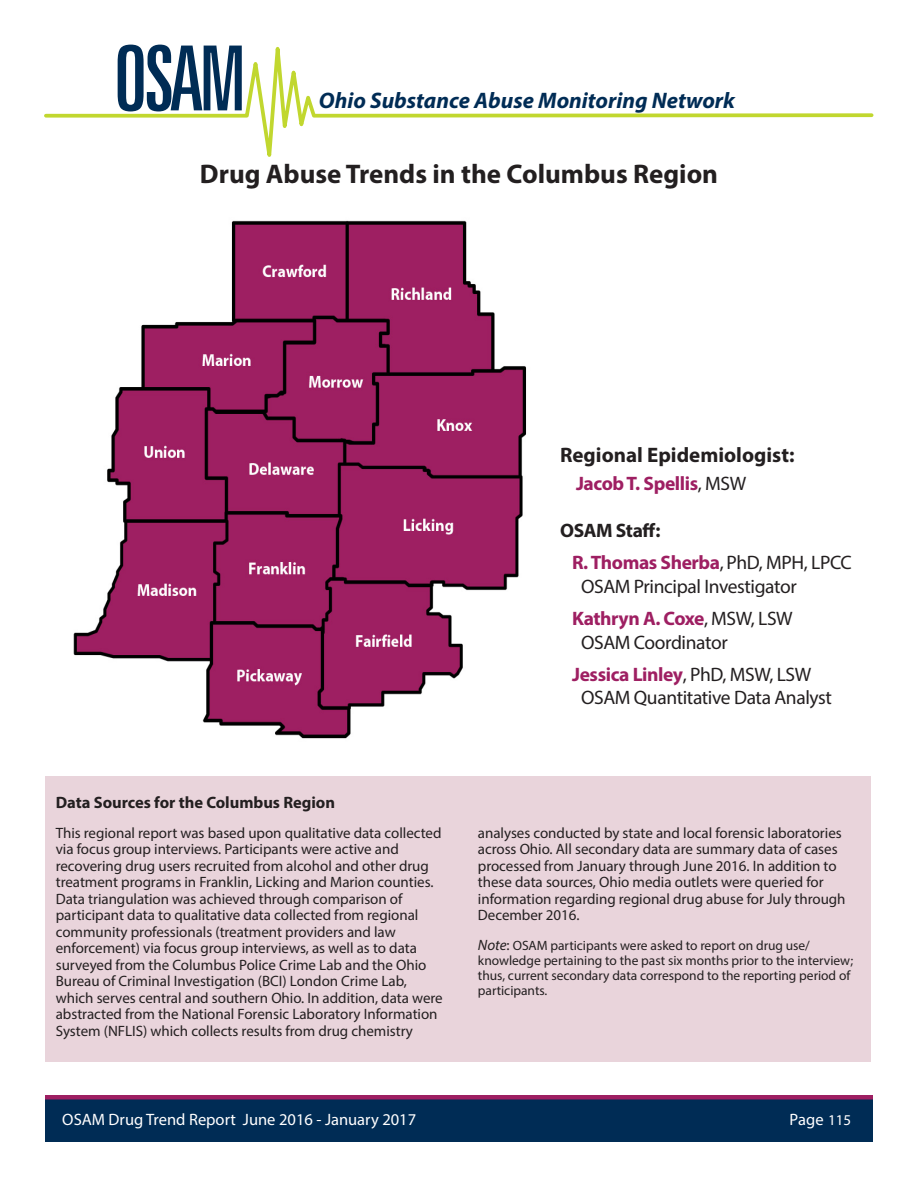
<style>
.page{position:relative;width:918px;height:1188px;background:#fff}
.page>*{position:absolute;margin:0;border:0;box-sizing:border-box;transform-origin:0 0}
.t1{font:extra-condensed 90px "Zurich BT";color:#002c55}
.t2{font:700 27px "Myriad Pro";color:#231f20}
.t3{font:italic 700 22.5px "Myriad Pro";color:#002c55}
.t4{font:700 21px "Myriad Pro";color:#231f20}
.t5{font:19.5px/23.4px "Myriad Pro";letter-spacing:-.02em;color:#231f20}
.t6{font:700 19.5px "Myriad Pro";letter-spacing:-.02em;color:#9e1f62}
.t7{font:700 19.5px "Myriad Pro";letter-spacing:-.02em;color:#231f20}
.t8{font:16.5px "Myriad Pro";color:#fff}
.OSAM_Body_Text{font:700 16.5px "Myriad Pro";color:#231f20}
.OSAM_Body_Text-2{font:15px/16.5px "Myriad Pro";color:#231f20}
.OSAM_Body_Text-3{font:13.5px/15px "Myriad Pro";color:#231f20}
.s1{font-weight:400;color:#231f20}
.s2{font-weight:700;color:#9e1f62}
.s3{font-style:italic;font-size:15px}
.s4{font-size:15px}
</style>
<div class="page">
<div style="left:45px;top:1097px;width:828px;height:45px;background:#002c55"></div>
<div style="left:45px;top:1095px;width:828px;height:5px;background:#9e1f62"></div>
<div style="left:46px;top:776px;width:825px;height:285px;background:#e9d4db"></div>
<svg style="left:44px;top:47px;width:830px;height:110px"></svg>
<img style="left:73px;top:220px;width:453px;height:519px">
<p class="t1" style="left:113px;top:27px;width:135px">OSAM</p>
<p class="t3" style="left:319px;top:86px;width:418px">Ohio Substance Abuse Monitoring Network</p>
<p class="t2" style="left:200px;top:156px;width:520px">Drug Abuse Trends in the Columbus Region</p>
<p class="t4" style="left:560px;top:441px;width:236px">Regional Epidemiologist:</p>
<p class="t6" style="left:576px;top:471px;width:172px">Jacob T. Spellis<span class="s1">, MSW</span></p>
<p class="t7" style="left:560px;top:518px;width:102px">OSAM Staff:</p>
<p class="t6" style="left:572px;top:550px;width:281px">R. Thomas Sherba<span class="s1">, PhD, MPH, LPCC</span></p>
<p class="t5" style="left:581px;top:574px;width:217px">OSAM Principal Investigator</p>
<p class="t6" style="left:572px;top:606px;width:222px">Kathryn A. Coxe<span class="s1">, MSW, LSW</span></p>
<p class="t5" style="left:581px;top:630px;width:148px">OSAM Coordinator</p>
<p class="t5" style="left:581px;top:662px;width:252px;text-indent:-9px"><span class="s2">Jessica Linley</span>, PhD, MSW, LSW<br>OSAM Quantitative Data Analyst</p>
<p class="OSAM_Body_Text" style="left:56px;top:792px;width:281px">Data Sources for the Columbus Region</p>
<p class="OSAM_Body_Text-2" style="left:56px;top:824px;width:389px">This regional report was based upon qualitative data collected via focus group interviews. Participants were active and recovering drug users recruited from alcohol and other drug treatment programs in Franklin, Licking and Marion counties.<br>Data triangulation was achieved through comparison of participant data to qualitative data collected from regional community professionals (treatment providers and law enforcement) via focus group interviews, as well as to data surveyed from the Columbus Police Crime Lab and the Ohio Bureau of Criminal Investigation (BCI) London Crime Lab, which serves central and southern Ohio. In addition, data were abstracted from the National Forensic Laboratory Information System (NFLIS) which collects results from drug chemistry</p>
<p class="OSAM_Body_Text-2" style="left:478px;top:824px;width:369px">analyses conducted by state and local forensic laboratories across Ohio. All secondary data are summary data of cases processed from January through June 2016. In addition to these data sources, Ohio media outlets were queried for information regarding regional drug abuse for July through December 2016.</p>
<p class="OSAM_Body_Text-3" style="left:478px;top:938px;width:377px"><span class="s3">Note</span><span class="s4">:</span> OSAM participants were asked to report on drug use/ knowledge pertaining to the past six months prior to the interview; thus, current secondary data correspond to the reporting period of participants.</p>
<p class="t8" style="left:239px;top:1108px;width:130px">January-June 2013</p>
<p class="t8" style="left:62px;top:1109px;width:355px">OSAM Drug Trend Report June 2016 - January 2017</p>
<p class="t8" style="left:789px;top:1109px;width:63px">Page <span class="s4">115</span></p>
</div>
